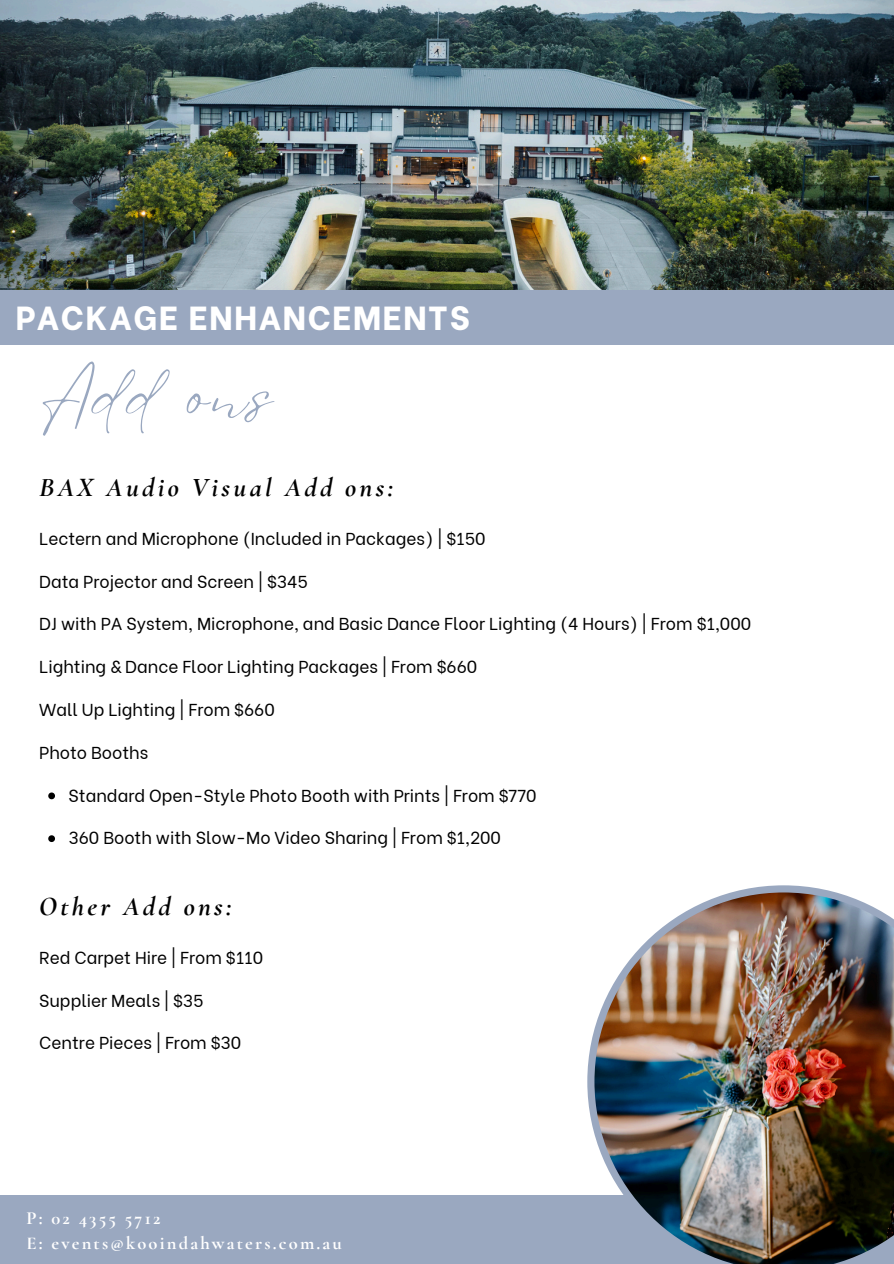
<style>
.page{position:relative;width:894px;height:1264px;background:#fff}
.page>*{position:absolute;margin:0;border:0;box-sizing:border-box;transform-origin:0 0}
.t1{font:64.2px "Eyesome Script";letter-spacing:.07em;color:#9aa8c0}
.t2{font:800 33.3px "Be Vietnam";letter-spacing:.05em;color:#fff}
.t3{font:italic 700 27.15px "Cormorant Garamond";letter-spacing:.12em;color:#000}
.t4{font:700 18.45px/24.8px "Cormorant Garamond";letter-spacing:.12em;color:#fff}
.t5{font:17.25px "Be Vietnam";color:#000}
</style>
<div class="page">
<img style="left:0;top:0;width:893px;height:290px">
<div style="left:0;top:1194px;width:893px;height:69px;background:#9aa8c0"></div>
<img style="left:587px;top:885px;width:306px;height:378px">
<svg style="left:48px;top:792px;width:7px;height:7px"></svg>
<svg style="left:48px;top:835px;width:7px;height:7px"></svg>
<div style="left:0;top:290px;width:893px;height:54px;background:#9aa8c0"></div>
<p class="t2" style="left:16px;top:290px;width:455px">PACKAGE ENHANCEMENTS</p>
<h1 class="t1" style="left:39px;top:354px;width:235px">Add ons</h1>
<h2 class="t3" style="left:39px;top:470px;width:355px">BAX Audio Visual Add ons:</h2>
<h3 class="t5" style="left:39px;top:524px;width:448px">Lectern and Microphone (Included in Packages) | $150</h3>
<p class="t5" style="left:39px;top:567px;width:270px">Data Projector and Screen | $345</p>
<p class="t5" style="left:39px;top:609px;width:713px">DJ with PA System, Microphone, and Basic Dance Floor Lighting (4 Hours) | From $1,000</p>
<p class="t5" style="left:39px;top:652px;width:439px">Lighting &amp; Dance Floor Lighting Packages | From $660</p>
<p class="t5" style="left:39px;top:695px;width:237px">Wall Up Lighting | From $660</p>
<p class="t5" style="left:39px;top:738px;width:111px">Photo Booths</p>
<p class="t5" style="left:69px;top:780px;width:469px">Standard Open-Style Photo Booth with Prints | From $770</p>
<p class="t5" style="left:69px;top:823px;width:434px">360 Booth with Slow-Mo Video Sharing | From $1,200</p>
<h3 class="t3" style="left:39px;top:889px;width:194px">Other Add ons:</h3>
<p class="t5" style="left:39px;top:943px;width:225px">Red Carpet Hire | From $110</p>
<p class="t5" style="left:39px;top:986px;width:166px">Supplier Meals | $35</p>
<p class="t5" style="left:39px;top:1028px;width:203px">Centre Pieces | From $30</p>
<p class="t4" style="left:27px;top:1205px;width:317px">P: 02 4355 5712<br>E: events@kooindahwaters.com.au</p>
</div>
